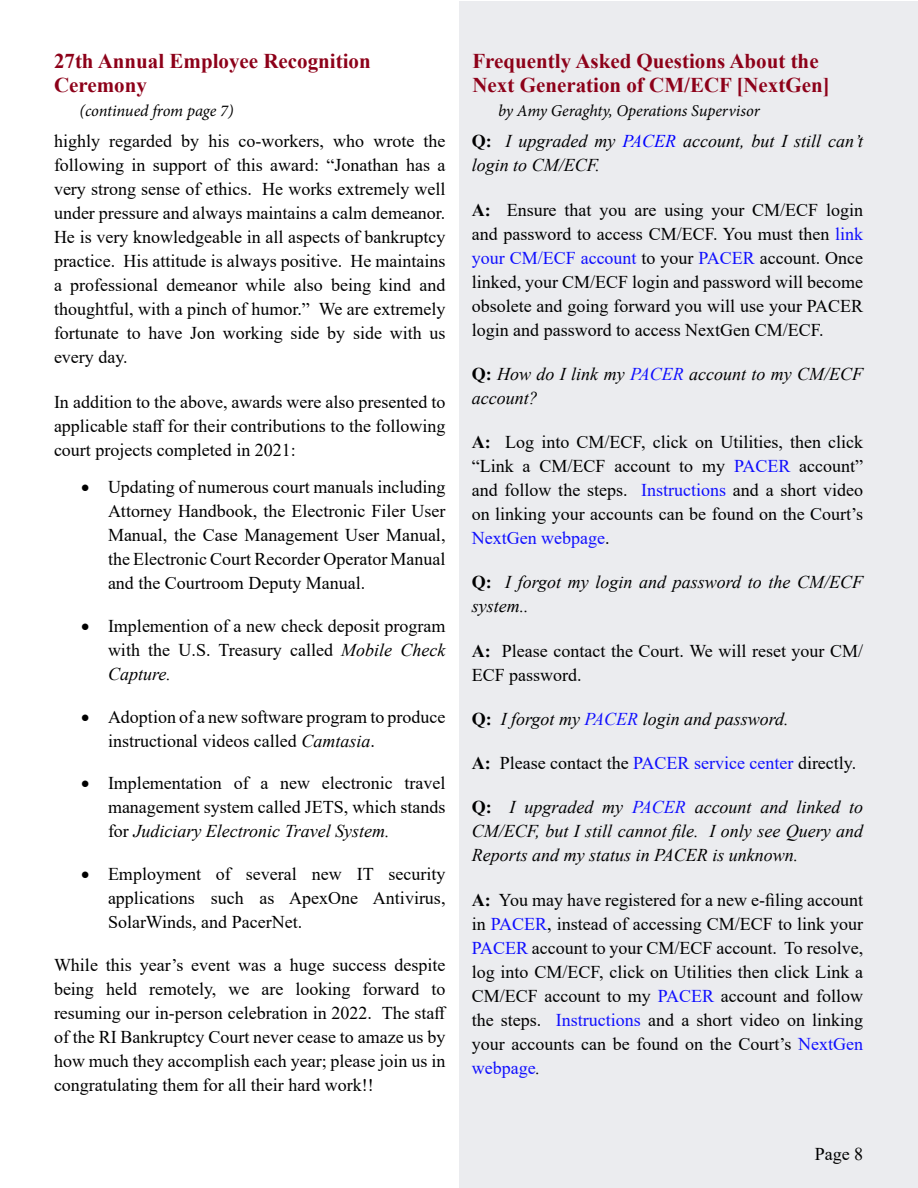
<style>
.page{position:relative;width:918px;height:1188px;background:#fff}
.page>*{position:absolute;margin:0;border:0;box-sizing:border-box;transform-origin:0 0}
.t1{font:700 21px/24px "Times New Roman";color:#8d0119}
.t2{font:18px/24px "Times New Roman";color:#000;text-align:justify}
.t3{font:italic 18px/24px "Times New Roman";color:#000}
.t4{font:italic 16.5px "Minion Pro";letter-spacing:-.01em;color:#000}
.s1{font-style:italic}
.s2{font-weight:700;font-style:normal}
.s3{color:#00f}
.s4{font-weight:700}
.s5{color:#100fff}
</style>
<div class="page">
<div style="left:459px;top:1px;width:459px;height:1187px;background:#ebecef"></div>
<p class="t1" style="left:54px;top:49px;width:318px">27th Annual Employee Recognition<br>Ceremony</p>
<p class="t4" style="left:80px;top:100px;width:155px">(continued from page 7)</p>
<p class="t2" style="left:54px;top:129px;width:393px">highly regarded by his co-workers, who wrote the following in support of this award: “Jonathan has a very strong sense of ethics. He works extremely well under pressure and always maintains a calm demeanor.<br>He is very knowledgeable in all aspects of bankruptcy practice. His attitude is always positive. He maintains a professional demeanor while also being kind and thoughtful, with a pinch of humor.” We are extremely fortunate to have Jon working side by side with us every day.</p>
<p class="t2" style="left:54px;top:389px;width:393px">In addition to the above, awards were also presented to applicable staff for their contributions to the following court projects completed in 2021:</p>
<p class="t2" style="left:108px;top:475px;width:339px;text-indent:-27px">• Updating of numerous court manuals including Attorney Handbook, the Electronic Filer User Manual, the Case Management User Manual, the Electronic Court Recorder Operator Manual and the Courtroom Deputy Manual.</p>
<p class="t2" style="left:108px;top:613px;width:339px;text-indent:-27px">• Implemention of a new check deposit program with the U.S. Treasury called <span class="s1">Mobile Check Capture.</span></p>
<p class="t2" style="left:108px;top:704px;width:339px;text-indent:-27px">• Adoption of a new software program to produce instructional videos called <span class="s1">Camtasia</span>.</p>
<p class="t2" style="left:108px;top:771px;width:339px;text-indent:-27px">• Implementation of a new electronic travel management system called JETS, which stands for <span class="s1">Judiciary Electronic Travel System.</span></p>
<p class="t2" style="left:108px;top:862px;width:339px;text-indent:-27px">• Employment of several new IT security applications such as ApexOne Antivirus, SolarWinds, and PacerNet.</p>
<p class="t2" style="left:54px;top:952px;width:394px">While this year’s event was a huge success despite being held remotely, we are looking forward to resuming our in-person celebration in 2022. The staff of the RI Bankruptcy Court never cease to amaze us by how much they accomplish each year; please join us in congratulating them for all their hard work!!</p>
<p class="t1" style="left:472px;top:49px;width:359px">Frequently Asked Questions About the<br>Next Generation of CM/ECF [NextGen]</p>
<p class="t4" style="left:498px;top:100px;width:263px">by Amy Geraghty, Operations Supervisor</p>
<p class="t3" style="left:472px;top:129px;width:393px"><span class="s2">Q:</span> I upgraded my <span class="s3">PACER</span> account, but I still can’t login to CM/ECF.</p>
<p class="t2" style="left:472px;top:197px;width:393px"><span class="s4">A:</span> Ensure that you are using your CM/ECF login and password to access CM/ECF. You must then <span class="s5">link your CM/ECF account</span> to your <span class="s5">PACER</span> account. Once linked, your CM/ECF login and password will become obsolete and going forward you will use your PACER login and password to access NextGen CM/ECF.</p>
<p class="t3" style="left:472px;top:362px;width:393px"><span class="s2">Q:</span> How do I link my <span class="s5">PACER</span> account to my CM/ECF account?</p>
<p class="t2" style="left:472px;top:430px;width:393px"><span class="s4">A:</span> Log into CM/ECF, click on Utilities, then click “Link a CM/ECF account to my <span class="s5">PACER</span> account” and follow the steps. <span class="s5">Instructions</span> and a short video on linking your accounts can be found on the Court’s <span class="s5">NextGen webpage</span>.</p>
<p class="t3" style="left:472px;top:570px;width:393px"><span class="s2">Q:</span> I forgot my login and password to the CM/ECF system..</p>
<p class="t2" style="left:472px;top:638px;width:393px"><span class="s4">A:</span> Please contact the Court. We will reset your CM/<br>ECF password.</p>
<p class="t3" style="left:472px;top:706px;width:318px"><span class="s2">Q:</span> I forgot my <span class="s5">PACER</span> login and password.</p>
<p class="t2" style="left:472px;top:751px;width:386px"><span class="s4">A:</span> Please contact the <span class="s5">PACER service center</span> directly.</p>
<p class="t3" style="left:472px;top:795px;width:393px;text-align:justify"><span class="s2">Q:</span> I upgraded my <span class="s5">PACER</span> account and linked to CM/ECF, but I still cannot file. I only see Query and Reports and my status in PACER is unknown.</p>
<p class="t2" style="left:472px;top:887px;width:393px"><span class="s4">A:</span> You may have registered for a new e-filing account in <span class="s5">PACER</span>, instead of accessing CM/ECF to link your <span class="s5">PACER</span> account to your CM/ECF account. To resolve, log into CM/ECF, click on Utilities then click Link a CM/ECF account to my <span class="s5">PACER</span> account and follow the steps. <span class="s5">Instructions</span> and a short video on linking your accounts can be found on the Court’s <span class="s5">NextGen webpage</span><span class="s1">.</span></p>
<p class="t2" style="left:815px;top:1141px;width:50px">Page 8</p>
</div>
